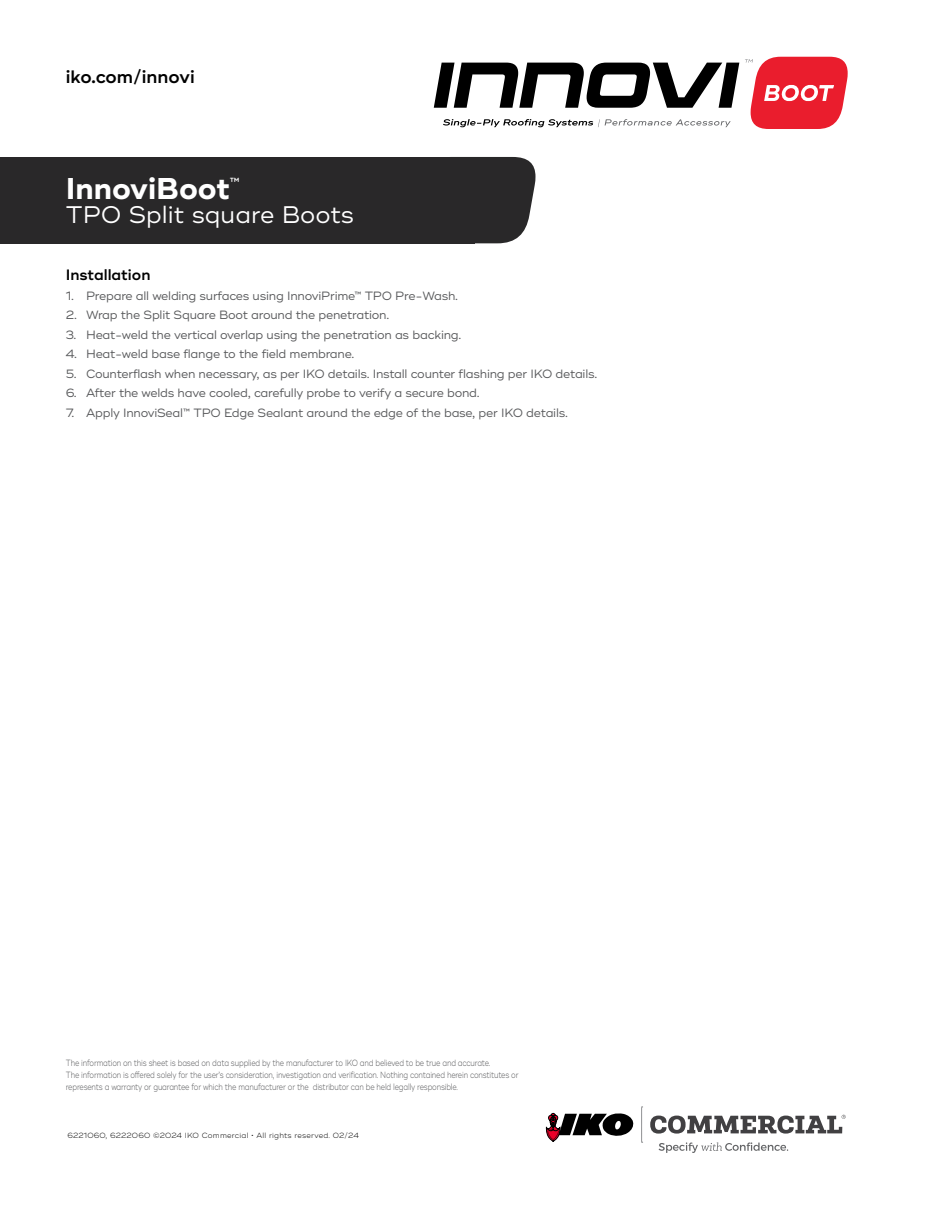
<style>
.page{position:relative;width:936px;height:1206px;background:#fff}
.page>*{position:absolute;margin:0;border:0;box-sizing:border-box;transform-origin:0 0}
.t1{font:700 30px "Ridley Grotesk";color:#fff}
.t2{font:24px "Ridley Grotesk";color:#fff}
.t3{font:600 18px "Ridley Grotesk";color:#000}
.Sub-Heads{font:600 15px "Ridley Grotesk";color:#000}
.t4{font:12px "Ridley Grotesk";letter-spacing:-.02em;color:#58595b}
.Disclaimers{font:300 9px/12px "Ridley Grotesk";letter-spacing:-.025em;color:#58595b;scale:.8 1}
.t5{font:300 7.5px "Ridley Grotesk";letter-spacing:.025em;color:#000}
</style>
<div class="page">
<svg style="left:474px;top:157px;width:62px;height:86px;background:#403f40"></svg>
<div style="left:0;top:157px;width:474px;height:86px;background:#292829"></div>
<svg style="left:545px;top:1112px;width:89px;height:30px"></svg>
<svg style="left:641px;top:1107px;width:2px;height:36px"></svg>
<svg style="left:659px;top:1142px;width:129px;height:11px"></svg>
<svg style="left:650px;top:1115px;width:196px;height:19px"></svg>
<svg style="left:745px;top:57px;width:103px;height:72px"></svg>
<svg style="left:434px;top:63px;width:305px;height:45px"></svg>
<svg style="left:443px;top:119px;width:288px;height:8px"></svg>
<p class="t3" style="left:66px;top:66px;width:130px">iko.com/innovi</p>
<p class="t1" style="left:66px;top:170px;width:176px">InnoviBoot<sup>™</sup></p>
<p class="t2" style="left:66px;top:200px;width:290px">TPO Split square Boots</p>
<p class="Sub-Heads" style="left:66px;top:266px;width:86px">Installation</p>
<p class="t4" style="left:66px;top:288px;width:394px">1. Prepare all welding surfaces using InnoviPrime™ TPO Pre-Wash.</p>
<p class="t4" style="left:66px;top:308px;width:325px">2. Wrap the Split Square Boot around the penetration.</p>
<p class="t4" style="left:66px;top:327px;width:397px">3. Heat-weld the vertical overlap using the penetration as backing.</p>
<p class="t4" style="left:66px;top:347px;width:290px">4. Heat-weld base flange to the field membrane.</p>
<p class="t4" style="left:66px;top:366px;width:533px">5. Counterflash when necessary, as per IKO details. Install counter flashing per IKO details.</p>
<p class="t4" style="left:66px;top:386px;width:415px">6. After the welds have cooled, carefully probe to verify a secure bond.</p>
<p class="t4" style="left:66px;top:405px;width:504px">7. Apply InnoviSeal™ TPO Edge Sealant around the edge of the base, per IKO details.</p>
<p class="Disclaimers" style="left:66px;top:1057px;width:567px">The information on this sheet is based on data supplied by the manufacturer to IKO and believed to be true and accurate.<br>The information is offered solely for the user’s consideration, investigation and verification. Nothing contained herein constitutes or represents a warranty or guarantee for which the manufacturer or the distributor can be held legally responsible.</p>
<p class="t5" style="left:67px;top:1131px;width:293px">6221060, 6222060 ©2024 IKO Commercial • All rights reserved. 02/24</p>
</div>
